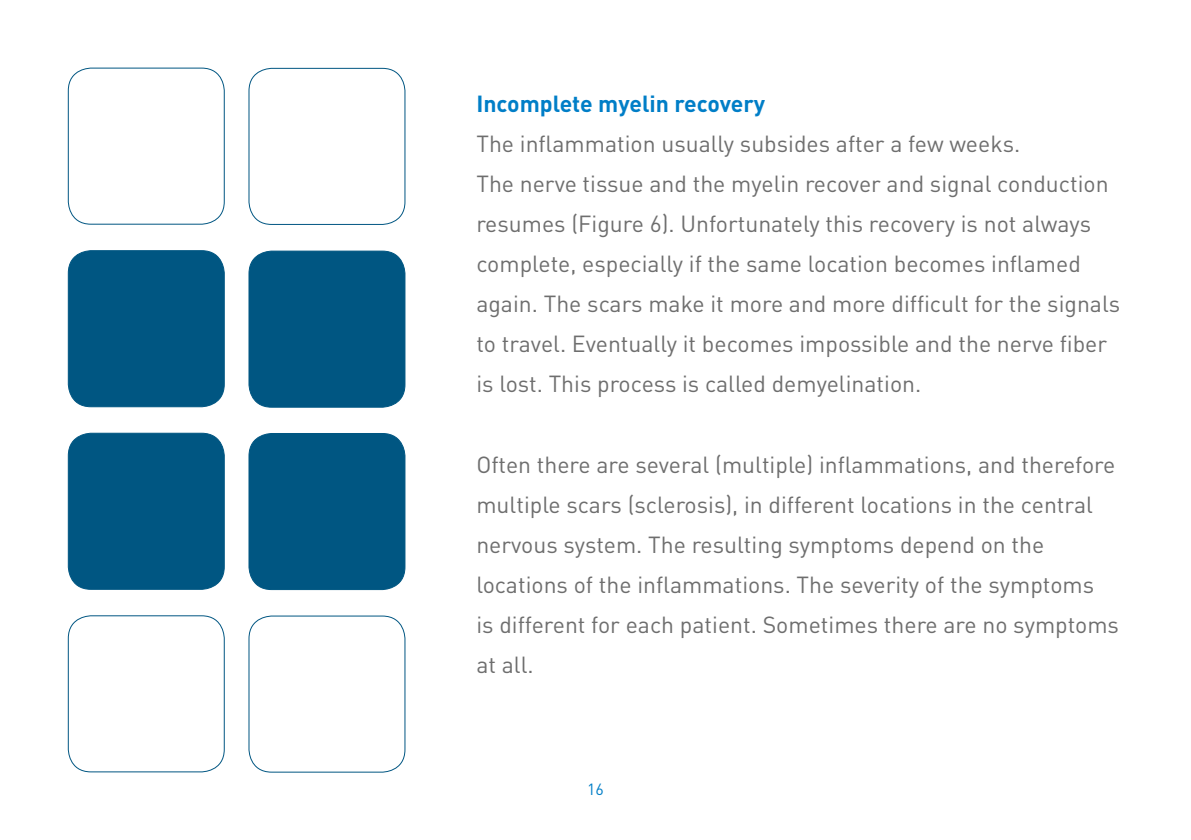
<style>
.page{position:relative;width:1191px;height:840px;background:#fff}
.page>*{position:absolute;margin:0;border:0;box-sizing:border-box;transform-origin:0 0}
.t1{font:23px/40px "DIN Pro";color:#6e6e6e}
.t2{font:700 23px "DIN Pro";color:#007ec7}
.t3{font:16px "DIN Pro";color:#007ec7}
</style>
<div class="page">
<div style="left:68px;top:68px;width:156px;height:156px;border:1px solid #005682;border-radius:23px"></div>
<div style="left:249px;top:68px;width:156px;height:156px;border:1px solid #005682;border-radius:23px"></div>
<div style="left:68px;top:615px;width:156px;height:156px;border:1px solid #005682;border-radius:23px"></div>
<div style="left:249px;top:615px;width:156px;height:157px;border:1px solid #005682;border-radius:23px"></div>
<div style="left:249px;top:433px;width:156px;height:156px;background:#005682;border-radius:23px"></div>
<div style="left:249px;top:433px;width:156px;height:156px;border:1px solid #005682;border-radius:23px"></div>
<div style="left:68px;top:433px;width:156px;height:156px;background:#005682;border-radius:23px"></div>
<div style="left:68px;top:433px;width:156px;height:156px;border:1px solid #005682;border-radius:23px"></div>
<div style="left:68px;top:250px;width:156px;height:156px;background:#005682;border-radius:23px"></div>
<div style="left:68px;top:250px;width:156px;height:157px;border:1px solid #005682;border-radius:23px"></div>
<div style="left:249px;top:251px;width:156px;height:156px;background:#005682;border-radius:23px"></div>
<div style="left:249px;top:251px;width:156px;height:156px;border:1px solid #005682;border-radius:23px"></div>
<p class="t2" style="left:476px;top:88px;width:290px">Incomplete myelin recovery</p>
<p class="t1" style="left:476px;top:123px;width:645px">The inflammation usually subsides after a few weeks.<br>The nerve tissue and the myelin recover and signal conduction resumes (Figure 6). Unfortunately this recovery is not always complete, especially if the same location becomes inflamed again. The scars make it more and more difficult for the signals to travel. Eventually it becomes impossible and the nerve fiber is lost. This process is called demyelination.</p>
<p class="t1" style="left:476px;top:443px;width:644px">Often there are several (multiple) inflammations, and therefore multiple scars (sclerosis), in different locations in the central nervous system. The resulting symptoms depend on the locations of the inflammations. The severity of the symptoms<br>is different for each patient. Sometimes there are no symptoms at all.</p>
<p class="t3" style="left:587px;top:777px;width:18px">16</p>
</div>
